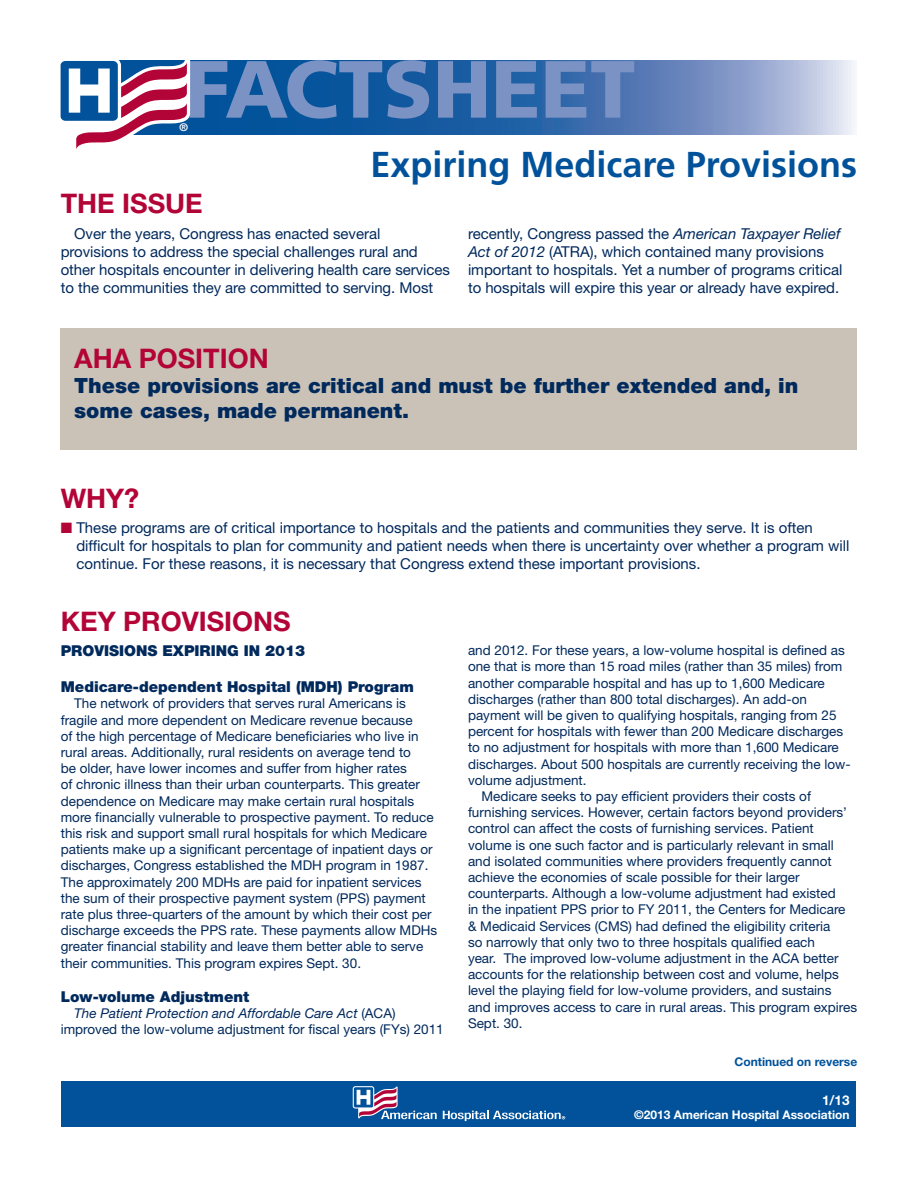
<style>
.page{position:relative;width:918px;height:1188px;background:#fff}
.page>*{position:absolute;margin:0;border:0;box-sizing:border-box;transform-origin:0 0}
.t1{font:900 81px "Frutiger";color:#7a92c4}
.t2{font:700 36px "Frutiger";color:#01529a}
.t3{font:700 27px "Helvetica Neue LT Std";color:#b30437}
.t4{font:900 21px/25.2px "Helvetica Neue LT Std";color:#00295c}
.t5{font:15px/18px "Helvetica Neue LT Std";letter-spacing:-.005em;color:#00295c}
.t6{font:900 15px "Helvetica Neue LT Std";color:#00295c}
.t7{font:13.5px/16.2px "Helvetica Neue LT Std";color:#00295c}
.t8{font:700 13.5px "Helvetica Neue LT Std";color:#fff}
.t9{font:700 12px "Helvetica Neue LT Std";color:#fff}
.t10{font:700 12px "Helvetica Neue LT Std";color:#01529b}
.t11{font:700 10.65px "Helvetica Neue LT Std";color:#fff}
.s1{font-style:italic}
.s2{color:#b30437}
</style>
<div class="page">
<svg style="left:190px;top:61px;width:664px;height:74px;background:#4074b0"></svg>
<div style="left:62px;top:1081px;width:794px;height:45px;background:#01529a"></div>
<svg style="left:353px;top:1086px;width:84px;height:33px"></svg>
<svg style="left:443px;top:1111px;width:122px;height:10px"></svg>
<div style="left:61px;top:328px;width:796px;height:121px;background:#cbc2b7"></div>
<svg style="left:60px;top:60px;width:130px;height:89px"></svg>
<p class="t1" style="left:185px;top:40px;width:452px">FACTSHEET</p>
<p class="t2" style="left:370px;top:143px;width:488px">Expiring Medicare Provisions</p>
<p class="t11" style="left:179px;top:121px;width:10px">®</p>
<p class="t3" style="left:61px;top:186px;width:144px">THE ISSUE</p>
<p class="t5" style="left:61px;top:224px;width:391px;text-indent:14px">Over the years, Congress has enacted several provisions to address the special challenges rural and other hospitals encounter in delivering health care services to the communities they are committed to serving. Most</p>
<p class="t5" style="left:468px;top:224px;width:376px">recently, Congress passed the <span class="s1">American Taxpayer Relief Act of 2012</span> (ATRA), which contained many provisions important to hospitals. Yet a number of programs critical to hospitals will expire this year or already have expired.</p>
<p class="t3" style="left:74px;top:341px;width:196px">AHA POSITION</p>
<p class="t4" style="left:74px;top:373px;width:726px">These provisions are critical and must be further extended and, in some cases, made permanent.</p>
<p class="t3" style="left:61px;top:482px;width:80px">WHY?</p>
<p class="t5" style="left:76px;top:518px;width:775px;text-indent:-16px"><span class="s2">■</span> These programs are of critical importance to hospitals and the patients and communities they serve. It is often difficult for hospitals to plan for community and patient needs when there is uncertainty over whether a program will continue. For these reasons, it is necessary that Congress extend these important provisions.</p>
<p class="t3" style="left:61px;top:605px;width:232px">KEY PROVISIONS</p>
<p class="t6" style="left:61px;top:642px;width:246px">PROVISIONS EXPIRING IN 2013</p>
<p class="t6" style="left:61px;top:678px;width:355px">Medicare-dependent Hospital (MDH) Program</p>
<p class="t7" style="left:61px;top:695px;width:378px;text-indent:14px">The network of providers that serves rural Americans is fragile and more dependent on Medicare revenue because<br>of the high percentage of Medicare beneficiaries who live in rural areas. Additionally, rural residents on average tend to<br>be older, have lower incomes and suffer from higher rates<br>of chronic illness than their urban counterparts. This greater dependence on Medicare may make certain rural hospitals more financially vulnerable to prospective payment. To reduce this risk and support small rural hospitals for which Medicare patients make up a significant percentage of inpatient days or discharges, Congress established the MDH program in 1987.<br>The approximately 200 MDHs are paid for inpatient services the sum of their prospective payment system (PPS) payment rate plus three-quarters of the amount by which their cost per discharge exceeds the PPS rate. These payments allow MDHs greater financial stability and leave them better able to serve their communities. This program expires Sept. 30.</p>
<p class="t6" style="left:61px;top:988px;width:190px">Low-volume Adjustment</p>
<p class="t7" style="left:61px;top:1005px;width:385px;text-indent:14px"><span class="s1">The Patient Protection and Affordable Care Act</span> (ACA) improved the low-volume adjustment for fiscal years (FYs) 2011</p>
<p class="t7" style="left:468px;top:642px;width:384px">and 2012. For these years, a low-volume hospital is defined as one that is more than 15 road miles (rather than 35 miles) from another comparable hospital and has up to 1,600 Medicare discharges (rather than 800 total discharges). An add-on payment will be given to qualifying hospitals, ranging from 25 percent for hospitals with fewer than 200 Medicare discharges to no adjustment for hospitals with more than 1,600 Medicare discharges. About 500 hospitals are currently receiving the low&shy;volume adjustment.</p>
<p class="t7" style="left:468px;top:788px;width:391px;text-indent:14px">Medicare seeks to pay efficient providers their costs of furnishing services. However, certain factors beyond providers’ control can affect the costs of furnishing services. Patient volume is one such factor and is particularly relevant in small and isolated communities where providers frequently cannot achieve the economies of scale possible for their larger counterparts. Although a low-volume adjustment had existed<br>in the inpatient PPS prior to FY 2011, the Centers for Medicare &amp; Medicaid Services (CMS) had defined the eligibility criteria<br>so narrowly that only two to three hospitals qualified each<br>year. The improved low-volume adjustment in the ACA better accounts for the relationship between cost and volume, helps level the playing field for low-volume providers, and sustains and improves access to care in rural areas. This program expires Sept. 30.</p>
<p class="t10" style="left:735px;top:1054px;width:124px">Continued on reverse</p>
<p class="t8" style="left:822px;top:1091px;width:29px">1/13</p>
<p class="t9" style="left:634px;top:1107px;width:217px">©2013 American Hospital Association</p>
</div>
